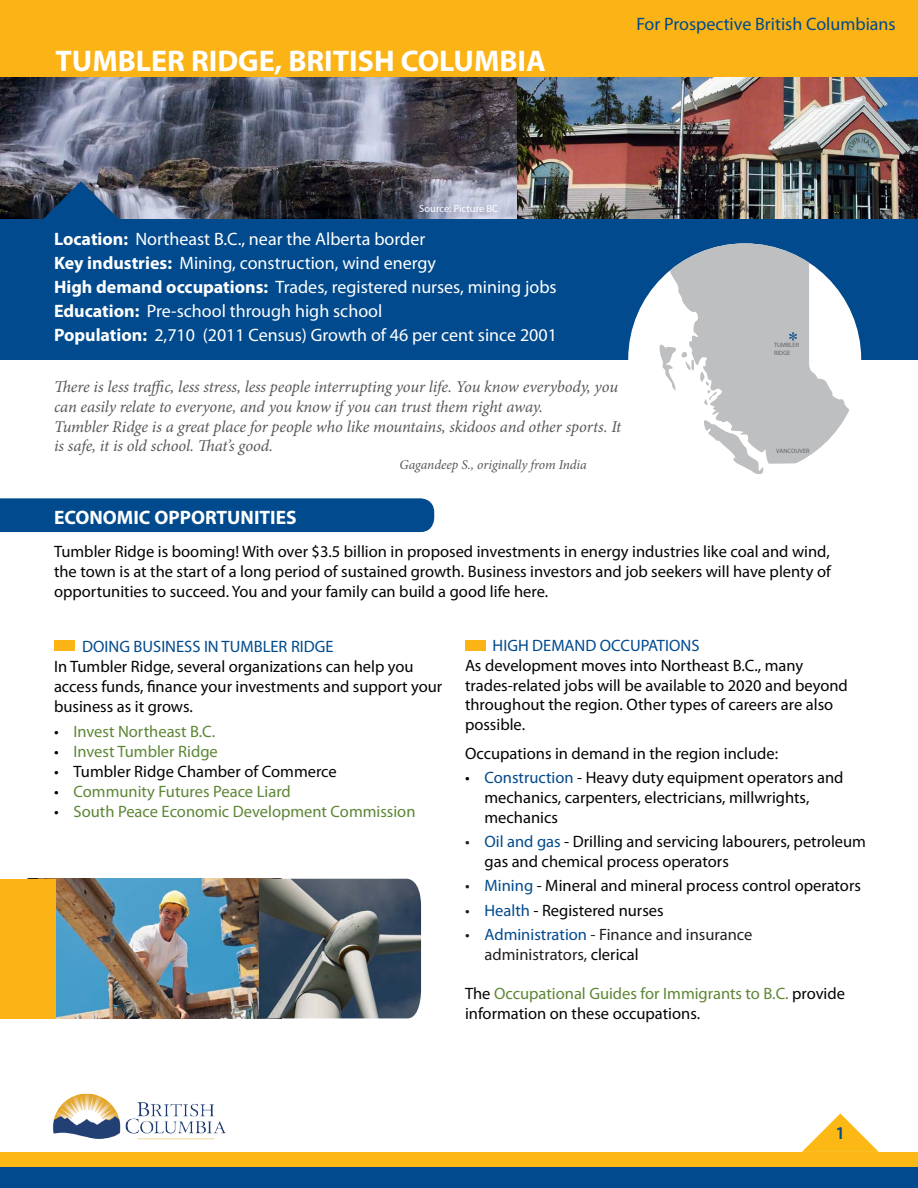
<style>
.page{position:relative;width:918px;height:1188px;background:#fff}
.page>*{position:absolute;margin:0;border:0;box-sizing:border-box;transform-origin:0 0}
.t1{font:700 30px "Myriad Pro";color:#fff}
.t2{font:21.6px "Times New Roman";color:#0a4f8f}
.t3{font:700 19.5px "Myriad Pro";color:#fff}
.t4{font:18px "Myriad Pro";color:#fff}
.t5{font:18px "Myriad Pro";color:#004a8d}
.t6{font:600 18px "Myriad Pro";color:#004a8d}
.t7{font:16.5px/19.8px "Myriad Pro";color:#040503}
.t8{font:italic 16.5px/19.8px "Minion Pro";letter-spacing:-.01em;color:#57585a}
.t9{font:16.5px "Myriad Pro";color:#5d8635}
.t10{font:16.5px/19.8px "Myriad Pro";color:#231f20}
.t11{font:16.5px "Myriad Pro";color:#004a8d}
.t12{font:italic 13.5px "Minion Pro";letter-spacing:-.005em;color:#57585a}
.t13{font:10.5px "Myriad Pro";color:#fff}
.t14{font:6.3px "Myriad";color:#636366}
.s1{font-weight:700}
.s2{color:#040503}
.s3{color:#004a8d}
.s4{color:#231f20}
.s5{color:#5d8635}
</style>
<div class="page">
<img style="left:53px;top:1093px;width:173px;height:47px">
<div style="left:0;top:1167px;width:918px;height:21px;background:#004a8d"></div>
<div style="left:0;top:1152px;width:918px;height:15px;background:#fcb814"></div>
<svg style="left:802px;top:1113px;width:77px;height:39px"></svg>
<img style="left:0;top:77px;width:518px;height:142px">
<div style="left:0;top:498px;width:434px;height:34px;background:#004a8d"></div>
<img style="left:518px;top:77px;width:400px;height:142px">
<div style="left:0;top:0;width:918px;height:77px;background:#fbb316"></div>
<div style="left:54px;top:640px;width:21px;height:10px;background:#fbb316"></div>
<div style="left:465px;top:640px;width:21px;height:11px;background:#fbb316"></div>
<div style="left:0;top:219px;width:918px;height:140px;background:#004a8d"></div>
<svg style="left:42px;top:181px;width:77px;height:38px;background:#2b5077"></svg>
<svg style="left:628px;top:243px;width:233px;height:221px;fill:#bdbfc0"></svg>
<svg style="left:659px;top:343px;width:58px;height:63px"></svg>
<svg style="left:702px;top:416px;width:62px;height:58px"></svg>
<img style="left:55px;top:879px;width:204px;height:139px">
<img style="left:259px;top:879px;width:162px;height:139px">
<div style="left:0;top:879px;width:55px;height:139px;background:#fbb316"></div>
<p class="t1" style="left:56px;top:41px;width:492px">TUMBLER RIDGE, BRITISH COLUMBIA</p>
<p class="t5" style="left:636px;top:13px;width:261px">For Prospective British Columbians</p>
<p class="t13" style="left:419px;top:202px;width:80px">Source: Picture BC</p>
<p class="t4" style="left:54px;top:228px;width:373px"><span class="s1">Location:</span> Northeast B.C., near the Alberta border</p>
<p class="t4" style="left:54px;top:252px;width:384px"><span class="s1">Key industries:</span> Mining, construction, wind energy</p>
<p class="t4" style="left:54px;top:276px;width:504px"><span class="s1">High demand occupations:</span> Trades, registered nurses, mining jobs</p>
<p class="t4" style="left:54px;top:300px;width:330px"><span class="s1">Education:</span> Pre-school through high school</p>
<p class="t4" style="left:54px;top:324px;width:504px"><span class="s1">Population:</span> 2,710 (2011 Census) Growth of 46 per cent since 2001</p>
<p class="t8" style="left:54px;top:377px;width:566px">There is less traffic, less stress, less people interrupting your life. You know everybody, you can easily relate to everyone, and you know if you can trust them right away.</p>
<p class="t8" style="left:54px;top:416px;width:569px">Tumbler Ridge is a great place for people who like mountains, skidoos and other sports. It is safe, it is old school. That’s good.</p>
<p class="t12" style="left:400px;top:456px;width:189px">Gagandeep S., originally from India</p>
<p class="t2" style="left:788px;top:325px;width:12px">*</p>
<p class="t14" style="left:774px;top:349px;width:18px">RIDGE</p>
<p class="t14" style="left:774px;top:342px;width:26px">TUMBLER</p>
<p class="t14" style="left:776px;top:448px;width:35px">VANCOUVER</p>
<p class="t3" style="left:54px;top:505px;width:244px">ECONOMIC OPPORTUNITIES</p>
<p class="t7" style="left:54px;top:541px;width:779px;text-align:justify">Tumbler Ridge is booming! With over $3.5 billion in proposed investments in energy industries like coal and wind, the town is at the start of a long period of sustained growth. Business investors and job seekers will have plenty of opportunities to succeed. You and your family can build a good life here.</p>
<p class="t11" style="left:82px;top:636px;width:253px">DOING BUSINESS IN TUMBLER RIDGE</p>
<p class="t7" style="left:54px;top:656px;width:361px">In Tumbler Ridge, several organizations can help you</p>
<p class="t7" style="left:54px;top:676px;width:390px">access funds, finance your investments and support your business as it grows.</p>
<p class="t9" style="left:54px;top:722px;width:163px"><span class="s2">•</span> Invest Northeast B.C.</p>
<p class="t9" style="left:54px;top:741px;width:165px"><span class="s2">•</span> Invest Tumbler Ridge</p>
<p class="t7" style="left:54px;top:761px;width:284px">• Tumbler Ridge Chamber of Commerce</p>
<p class="t9" style="left:54px;top:781px;width:238px"><span class="s2">•</span> Community Futures Peace Liard</p>
<p class="t9" style="left:54px;top:801px;width:363px"><span class="s2">•</span> South Peace Economic Development Commission</p>
<p class="t7" style="left:465px;top:635px;width:340px;text-indent:28px"><span class="s3">HIGH DEMAND OCCUPATIONS<br></span>As development moves into Northeast B.C., many</p>
<p class="t7" style="left:465px;top:675px;width:384px">trades-related jobs will be available to 2020 and beyond throughout the region. Other types of careers are also</p>
<p class="t7" style="left:465px;top:715px;width:62px">possible.</p>
<p class="t7" style="left:465px;top:743px;width:315px">Occupations in demand in the region include:</p>
<p class="t7" style="left:485px;top:768px;width:360px;text-indent:-20px">• <span class="s3">Construction</span> - Heavy duty equipment operators and mechanics, carpenters, electricians, millwrights, mechanics</p>
<p class="t7" style="left:485px;top:832px;width:383px;text-indent:-20px"><span class="s4">•</span> <span class="s3">Oil and gas</span> - Drilling and servicing labourers, petroleum gas and chemical process operators</p>
<p class="t7" style="left:465px;top:876px;width:397px"><span class="s4">•</span> <span class="s3">Mining</span> - Mineral and mineral process control operators</p>
<p class="t7" style="left:465px;top:900px;width:200px"><span class="s4">•</span> <span class="s3">Health</span> - Registered nurses</p>
<p class="t10" style="left:485px;top:924px;width:269px;text-indent:-20px">• <span class="s3">Administration</span> - Finance and insurance administrators, <span class="s2">clerical</span></p>
<p class="t7" style="left:465px;top:984px;width:382px">The <span class="s5">Occupational Guides for Immigrants to B.C.</span> provide information on these occupations.</p>
<p class="t6" style="left:836px;top:1122px;width:11px">1</p>
</div>
